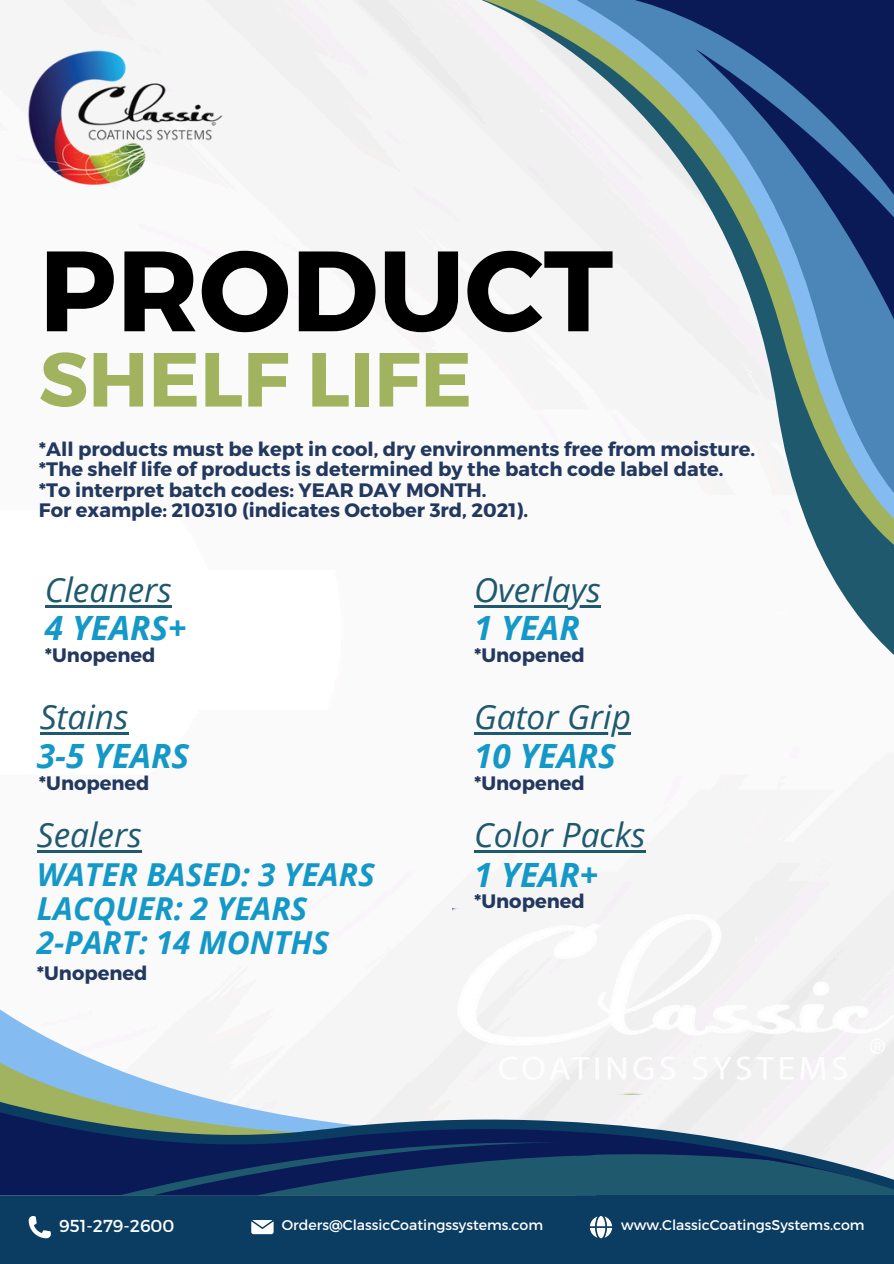
<style>
.page{position:relative;width:894px;height:1264px;background:#fff}
.page>*{position:absolute;margin:0;border:0;box-sizing:border-box;transform-origin:0 0}
.t1{font:700 114px "Montserrat";color:#000}
.t2{font:700 76.5px "Montserrat";color:#a2b35f}
.t3{font:italic 33.45px "Open Sans";color:#1f596e}
.t4{font:italic 700 33.45px "Open Sans";color:#1398c8}
.t5{font:italic 700 31.65px/33.8px "Open Sans";color:#1398c8}
.t6{font:700 19.5px/20.4px "Montserrat";color:#23385e}
.t7{font:17.25px "Montserrat";color:#fff}
.t8{font:14.1px "Montserrat";color:#fff}
</style>
<div class="page">
<img style="left:37px;top:0;width:856px;height:1099px">
<svg style="left:461px;top:569px;width:432px;height:115px"></svg>
<svg style="left:460px;top:0;width:433px;height:569px;fill:#f5f5f5"></svg>
<svg style="left:583px;top:0;width:310px;height:248px"></svg>
<svg style="left:695px;top:49px;width:198px;height:352px;background:#5d80a0"></svg>
<div style="left:0;top:1184px;width:893px;height:79px;background:#0b3d62"></div>
<svg style="left:0;top:1003px;width:596px;height:96px;fill:#f5f5f5"></svg>
<svg style="left:0;top:1058px;width:575px;height:41px;fill:#f5f5f5"></svg>
<svg style="left:0;top:1099px;width:893px;height:96px"></svg>
<svg style="left:29px;top:1216px;width:22px;height:22px"></svg>
<svg style="left:251px;top:1220px;width:22px;height:14px"></svg>
<svg style="left:589px;top:1216px;width:23px;height:22px"></svg>
<img style="left:28px;top:44px;width:201px;height:159px">
<img style="left:452px;top:909px;width:441px;height:185px">
<hr style="left:45px;top:605px;width:127px;height:3px;background:#1f596e">
<hr style="left:40px;top:732px;width:88px;height:3px;background:#1f596e">
<hr style="left:37px;top:850px;width:105px;height:2px;background:#1f596e">
<hr style="left:474px;top:605px;width:126px;height:3px;background:#1f596e">
<hr style="left:474px;top:732px;width:157px;height:3px;background:#1f596e">
<hr style="left:474px;top:850px;width:171px;height:2px;background:#1f596e">
<h1 class="t1" style="left:39px;top:216px;width:575px">PRODUCT</h1>
<h2 class="t2" style="left:39px;top:329px;width:434px">SHELF LIFE</h2>
<p class="t6" style="left:39px;top:437px;width:717px">*All products must be kept in cool, dry environments free from moisture. *The shelf life of products is determined by the batch code label date. *To interpret batch codes: YEAR DAY MONTH.<br>For example: 210310 (indicates October 3rd, 2021).</p>
<h3 class="t3" style="left:45px;top:566px;width:128px">Cleaners</h3>
<h3 class="t3" style="left:474px;top:566px;width:128px">Overlays</h3>
<h3 class="t4" style="left:45px;top:604px;width:143px">4 YEARS+</h3>
<h3 class="t4" style="left:474px;top:604px;width:107px">1 YEAR</h3>
<p class="t6" style="left:45px;top:644px;width:112px">*Unopened</p>
<p class="t6" style="left:474px;top:644px;width:112px">*Unopened</p>
<h3 class="t3" style="left:40px;top:693px;width:90px">Stains</h3>
<h3 class="t3" style="left:474px;top:693px;width:158px">Gator Grip</h3>
<h3 class="t4" style="left:37px;top:732px;width:154px">3-5 YEARS</h3>
<h3 class="t4" style="left:474px;top:732px;width:143px">10 YEARS</h3>
<p class="t6" style="left:39px;top:772px;width:112px">*Unopened</p>
<p class="t6" style="left:474px;top:772px;width:112px">*Unopened</p>
<h3 class="t3" style="left:37px;top:811px;width:106px">Sealers</h3>
<h3 class="t3" style="left:474px;top:811px;width:173px">Color Packs</h3>
<h3 class="t5" style="left:37px;top:857px;width:339px">WATER BASED: 3 YEARS<br>LACQUER: 2 YEARS<br>2-PART: 14 MONTHS</h3>
<h3 class="t4" style="left:474px;top:851px;width:125px">1 YEAR+</h3>
<p class="t6" style="left:474px;top:889px;width:112px">*Unopened</p>
<p class="t6" style="left:37px;top:961px;width:112px">*Unopened</p>
<p class="t7" style="left:59px;top:1214px;width:117px">951-279-2600</p>
<p class="t8" style="left:282px;top:1215px;width:263px">Orders@ClassicCoatingssystems.com</p>
<p class="t8" style="left:621px;top:1215px;width:245px">www.ClassicCoatingsSystems.com</p>
</div>
